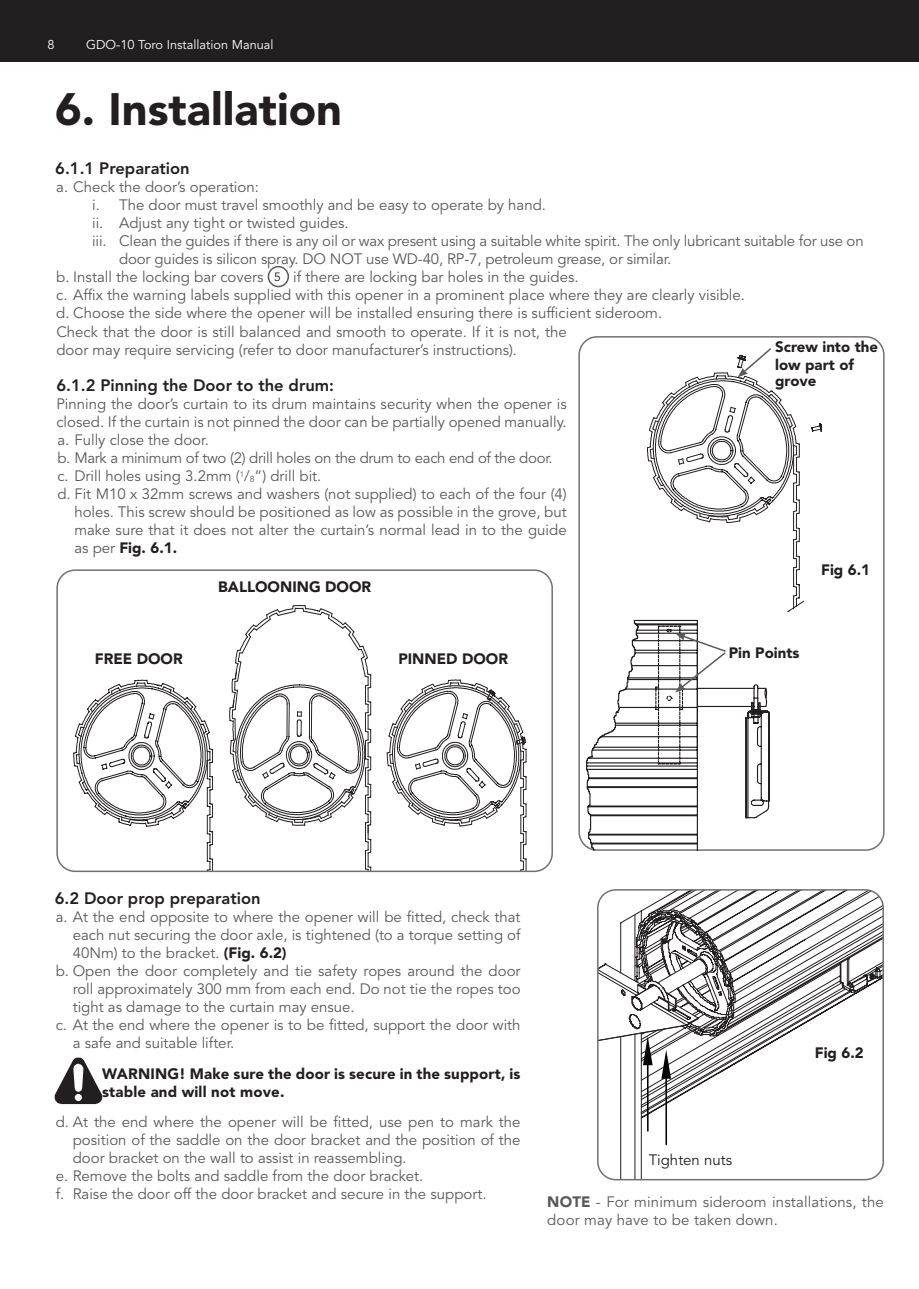
<style>
.page{position:relative;width:919px;height:1289px;background:#fff}
.page>*{position:absolute;margin:0;border:0;box-sizing:border-box;transform-origin:0 0}
.t1{font:900 45px "Avenir LT";color:#231f20}
.t2{font:800 16.5px "Avenir LT";color:#231f20}
.t3{font:15px/18px "Avenir LT";color:#58595b}
.t4{font:900 15px/18px "Avenir LT";color:#231f20}
.t5{font:15px "Avenir LT";letter-spacing:-.02em;color:#58595b}
.t6{font:15px "Avenir LT";color:#231f20}
.t7{font:12.75px "Avenir LT";color:#fff}
.s1{font-size:12px;color:#231f20}
.s2{font-size:8.7px}
.s3{font-weight:400;color:#58595b}
.s4{font-weight:900;color:#231f20}
.s5{font-weight:900}
</style>
<div class="page">
<div style="left:1px;top:1px;width:917px;height:61px;background:#231f20"></div>
<div style="left:267px;top:266px;width:22px;height:21px;border:2px solid #58595b;border-radius:50%"></div>
<svg style="left:73px;top:679px;width:141px;height:190px"></svg>
<svg style="left:78px;top:685px;width:130px;height:135px"></svg>
<svg style="left:229px;top:604px;width:297px;height:265px"></svg>
<div style="left:56px;top:569px;width:497px;height:303px;border:2px solid #717074;border-radius:18px"></div>
<div style="left:578px;top:336px;width:306px;height:514px;border:2px solid #717074;border-radius:18px"></div>
<svg style="left:811px;top:423px;width:10px;height:9px"></svg>
<svg style="left:585px;top:619px;width:185px;height:232px"></svg>
<svg style="left:647px;top:348px;width:157px;height:264px"></svg>
<svg style="left:597px;top:889px;width:286px;height:290px"></svg>
<hr style="left:647px;top:1065px;width:1px;height:65px;background:#030505">
<svg style="left:600px;top:909px;width:280px;height:188px"></svg>
<hr style="left:665px;top:1078px;width:2px;height:66px;background:#030505">
<div style="left:597px;top:889px;width:286px;height:291px;border:2px solid #717074;border-radius:18px"></div>
<svg style="left:55px;top:1057px;width:47px;height:47px"></svg>
<p class="t7" style="left:48px;top:37px;width:9px">8</p>
<p class="t7" style="left:86px;top:37px;width:189px">GDO-10 Toro Installation Manual</p>
<h1 class="t1" style="left:55px;top:82px;width:288px">6. Installation</h1>
<p class="t2" style="left:55px;top:159px;width:136px">6.1.1 Preparation</p>
<p class="t3" style="left:56px;top:178px;width:204px">a. Check the door’s operation:</p>
<p class="t3" style="left:92px;top:196px;width:455px">i. The door must travel smoothly and be easy to operate by hand.</p>
<p class="t3" style="left:92px;top:214px;width:258px">ii. Adjust any tight or twisted guides.</p>
<p class="t3" style="left:92px;top:232px;width:773px">iii. Clean the guides if there is any oil or wax present using a suitable white spirit. The only lubricant suitable for use on</p>
<p class="t3" style="left:119px;top:250px;width:553px">door guides is silicon spray. DO NOT use WD-40, RP-7, petroleum grease, or similar.</p>
<p class="t3" style="left:56px;top:268px;width:524px">b. Install the locking bar covers <span class="s1">5</span> if there are locking bar holes in the guides.</p>
<p class="t3" style="left:56px;top:286px;width:690px">c. Affix the warning labels supplied with this opener in a prominent place where they are clearly visible.</p>
<p class="t3" style="left:56px;top:304px;width:607px">d. Choose the side where the opener will be installed ensuring there is sufficient sideroom.</p>
<p class="t3" style="left:56px;top:323px;width:512px">Check that the door is still balanced and smooth to operate. If it is not, the door may require servicing (refer to door manufacturer’s instructions).</p>
<p class="t2" style="left:56px;top:375px;width:279px">6.1.2 Pinning the Door to the drum:</p>
<p class="t3" style="left:56px;top:395px;width:512px">Pinning the door’s curtain to its drum maintains security when the opener is</p>
<p class="t3" style="left:56px;top:413px;width:512px">closed. If the curtain is not pinned the door can be partially opened manually.</p>
<p class="t3" style="left:57px;top:431px;width:153px">a. Fully close the door.</p>
<p class="t5" style="left:57px;top:449px;width:497px">b. Mark a minimum of two (2) drill holes on the drum to each end of the door.</p>
<p class="t3" style="left:57px;top:467px;width:265px">c. Drill holes using 3.2mm (<sup>1</sup>/<span class="s2">8</span>”) drill bit.</p>
<p class="t3" style="left:57px;top:485px;width:511px">d. Fit M10 x 32mm screws and washers (not supplied) to each of the four (4)</p>
<p class="t3" style="left:74px;top:503px;width:494px">holes. This screw should be positioned as low as possible in the grove, but</p>
<p class="t3" style="left:74px;top:521px;width:494px">make sure that it does not alter the curtain’s normal lead in to the guide</p>
<p class="t4" style="left:74px;top:539px;width:104px"><span class="s3">as per</span> Fig. 6.1.</p>
<p class="t4" style="left:218px;top:577px;width:154px">BALLOONING DOOR</p>
<p class="t4" style="left:95px;top:649px;width:90px">FREE DOOR</p>
<p class="t4" style="left:398px;top:649px;width:111px">PINNED DOOR</p>
<p class="t4" style="left:775px;top:337px;width:104px">Screw into the low part of</p>
<p class="t4" style="left:775px;top:371px;width:43px">grove</p>
<p class="t4" style="left:821px;top:561px;width:50px">Fig 6.1</p>
<p class="t4" style="left:728px;top:643px;width:72px">Pin Points</p>
<p class="t2" style="left:55px;top:888px;width:207px">6.2 Door prop preparation</p>
<p class="t3" style="left:56px;top:908px;width:466px">a. At the end opposite to where the opener will be fitted, check that</p>
<p class="t3" style="left:73px;top:926px;width:449px">each nut securing the door axle, is tightened (to a torque setting of</p>
<p class="t3" style="left:73px;top:944px;width:215px">40Nm) to the bracket. <span class="s4">(Fig. 6.2)</span></p>
<p class="t3" style="left:56px;top:962px;width:466px">b. Open the door completely and tie safety ropes around the door</p>
<p class="t3" style="left:73px;top:980px;width:449px">roll approximately 300 mm from each end. Do not tie the ropes too</p>
<p class="t3" style="left:73px;top:998px;width:283px">tight as damage to the curtain may ensue.</p>
<p class="t3" style="left:56px;top:1016px;width:466px">c. At the end where the opener is to be fitted, support the door with</p>
<p class="t3" style="left:73px;top:1034px;width:163px">a safe and suitable lifter.</p>
<p class="t4" style="left:102px;top:1064px;width:420px">WARNING! Make sure the door is secure in the support, is stable and will not move.</p>
<p class="t3" style="left:56px;top:1113px;width:466px">d. At the end where the opener will be fitted, use pen to mark the</p>
<p class="t3" style="left:73px;top:1131px;width:449px">position of the saddle on the door bracket and the position of the</p>
<p class="t3" style="left:73px;top:1149px;width:335px">door bracket on the wall to assist in reassembling.</p>
<p class="t3" style="left:56px;top:1167px;width:369px">e. Remove the bolts and saddle from the door bracket.</p>
<p class="t3" style="left:56px;top:1185px;width:432px">f. Raise the door off the door bracket and secure in the support.</p>
<p class="t3" style="left:547px;top:1193px;width:338px"><span class="s5">NOTE</span> - For minimum sideroom installations, the door may have to be taken down.</p>
<p class="t4" style="left:814px;top:1043px;width:50px">Fig 6.2</p>
<p class="t6" style="left:648px;top:1150px;width:85px">Tighten nuts</p>
</div>
